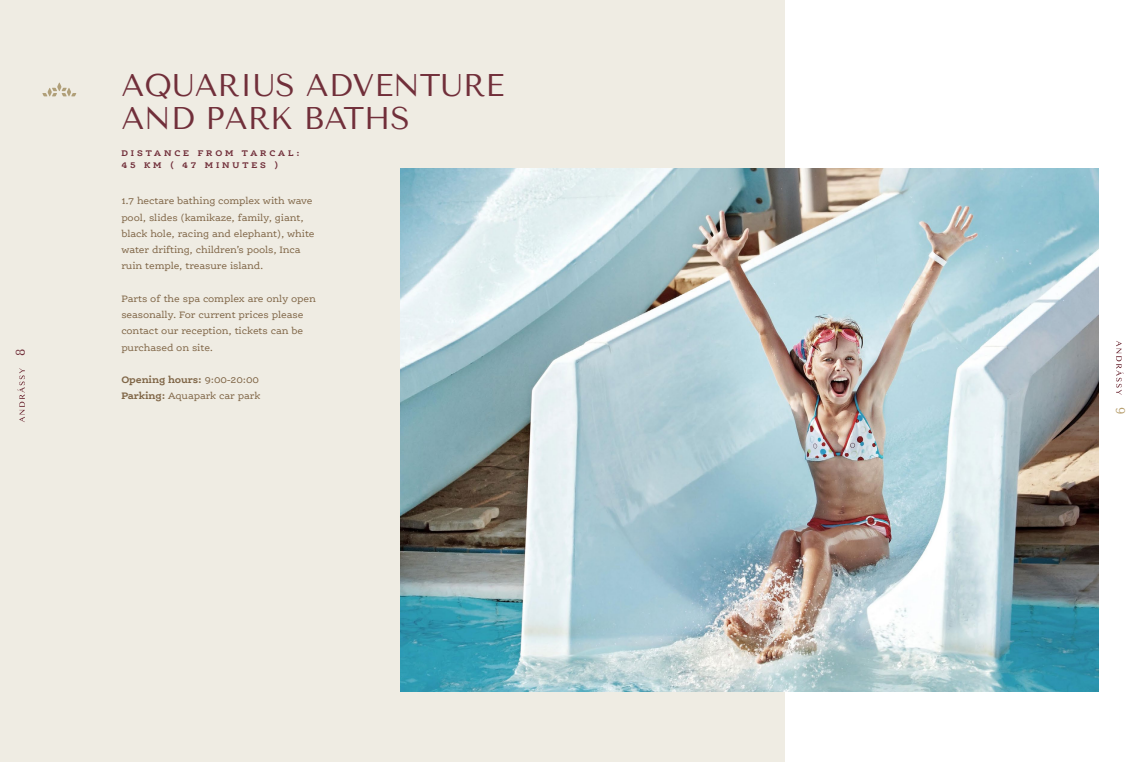
<style>
.page{position:relative;width:1141px;height:762px;background:#fff}
.page>*{position:absolute;margin:0;border:0;box-sizing:border-box;transform-origin:0 0}
.t1{font:31.25px/32.5px "Tenor Sans";color:#712f3a}
.t2{font:12.5px "Tenor Sans";color:#712f3a}
.t3{font:12.5px "Tenor Sans";color:#b69d6b}
.t4{font:10px/16.2px "Ernestine Pro";letter-spacing:-.01em;color:#7f6546}
.t5{font:700 8.75px/12.5px "Ernestine Pro";letter-spacing:.33em;color:#712f3a}
.s1{font-weight:700}
</style>
<div class="page">
<div style="left:0;top:0;width:785px;height:762px;background:#efece3"></div>
<img style="left:400px;top:168px;width:698px;height:523px">
<svg style="left:42px;top:82px;width:34px;height:14px"></svg>
<svg style="left:18px;top:368px;width:7px;height:54px"></svg>
<svg style="left:1116px;top:341px;width:7px;height:54px"></svg>
<p class="t2" style="left:13px;top:356px;width:9px;rotate:-90deg">8</p>
<h1 class="t1" style="left:121px;top:69px;width:384px">AQUARIUS ADVENTURE<br>AND PARK BATHS</h1>
<p class="t5" style="left:121px;top:146px;width:180px">DISTANCE FROM TARCAL:<br>45 KM ( 47 MINUTES )</p>
<p class="t4" style="left:121px;top:193px;width:195px">1.7 hectare bathing complex with wave pool, slides (kamikaze, family, giant, black hole, racing and elephant), white water drifting, children’s pools, Inca ruin temple, treasure island.</p>
<p class="t4" style="left:121px;top:290px;width:196px">Parts of the spa complex are only open seasonally. For current prices please contact our reception, tickets can be purchased on site.</p>
<p class="t4" style="left:121px;top:371px;width:141px"><span class="s1">Opening hours:</span> 9:00-20:00<br><span class="s1">Parking:</span> Aquapark car park</p>
<p class="t3" style="left:1128px;top:407px;width:9px;rotate:90deg">9</p>
</div>
